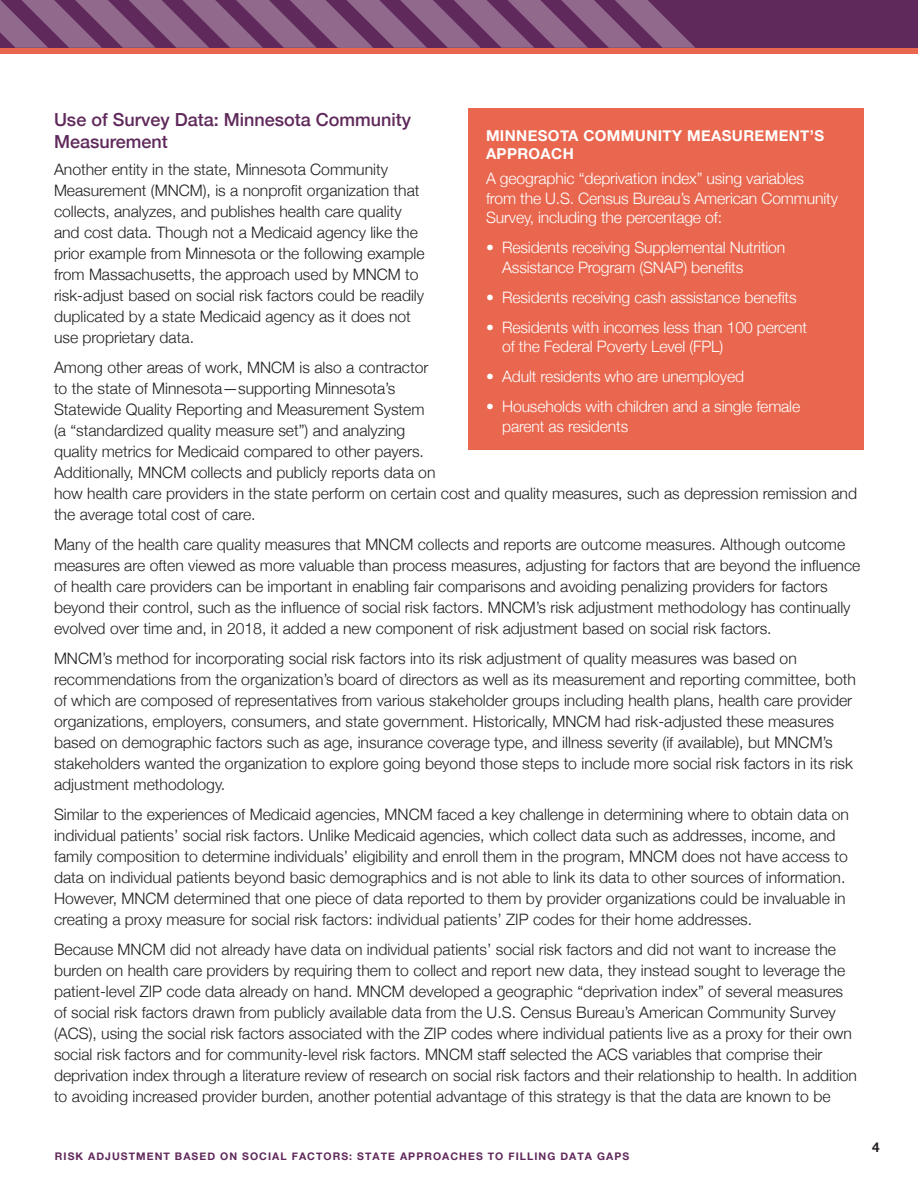
<style>
.page{position:relative;width:918px;height:1188px;background:#fff}
.page>*{position:absolute;margin:0;border:0;box-sizing:border-box;transform-origin:0 0}
.t1{font:500 18px/21.6px "Helvetica Neue";color:#60295b}
.body_copy__new{font:300 15.75px/21px "Helvetica Neue";color:#231f20}
.Pink_Box_body{font:300 15.75px/19.5px "Helvetica Neue";letter-spacing:-.01em;color:#fff}
.Pink_Box_H1{font:700 15px/18px "Helvetica Neue";letter-spacing:.025em;color:#fff}
.t2{font:700 13.5px "Helvetica Neue";color:#231f20}
.t3{font:700 10.5px "Helvetica Neue";letter-spacing:.1em;color:#60295b}
</style>
<div class="page">
<div style="left:0;top:0;width:918px;height:49px;background:#60295b"></div>
<div style="left:0;top:48px;width:918px;height:5px;background:#e9674f"></div>
<svg style="left:0;top:0;width:695px;height:48px"></svg>
<div style="left:468px;top:109px;width:396px;height:341px;background:#e9674f"></div>
<h1 class="t1" style="left:54px;top:107px;width:359px">Use of Survey Data: Minnesota Community<br>Measurement</h1>
<p class="body_copy__new" style="left:54px;top:158px;width:372px">Another entity in the state, Minnesota Community Measurement (MNCM), is a nonprofit organization that collects, analyzes, and publishes health care quality and cost data. Though not a Medicaid agency like the prior example from Minnesota or the following example from Massachusetts, the approach used by MNCM to risk-adjust based on social risk factors could be readily duplicated by a state Medicaid agency as it does not use proprietary data.</p>
<p class="body_copy__new" style="left:54px;top:356px;width:805px">Among other areas of work, MNCM is also a contractor<br>to the state of Minnesota—supporting Minnesota’s<br>Statewide Quality Reporting and Measurement System<br>(a “standardized quality measure set”) and analyzing<br>quality metrics for Medicaid compared to other payers.<br>Additionally, MNCM collects and publicly reports data on<br>how health care providers in the state perform on certain cost and quality measures, such as depression remission and the average total cost of care.</p>
<p class="body_copy__new" style="left:54px;top:533px;width:808px">Many of the health care quality measures that MNCM collects and reports are outcome measures. Although outcome measures are often viewed as more valuable than process measures, adjusting for factors that are beyond the influence of health care providers can be important in enabling fair comparisons and avoiding penalizing providers for factors beyond their control, such as the influence of social risk factors. MNCM’s risk adjustment methodology has continually evolved over time and, in 2018, it added a new component of risk adjustment based on social risk factors.</p>
<p class="body_copy__new" style="left:54px;top:647px;width:804px">MNCM’s method for incorporating social risk factors into its risk adjustment of quality measures was based on recommendations from the organization’s board of directors as well as its measurement and reporting committee, both of which are composed of representatives from various stakeholder groups including health plans, health care provider organizations, employers, consumers, and state government. Historically, MNCM had risk-adjusted these measures based on demographic factors such as age, insurance coverage type, and illness severity (if available), but MNCM’s stakeholders wanted the organization to explore going beyond those steps to include more social risk factors in its risk adjustment methodology.</p>
<p class="body_copy__new" style="left:54px;top:803px;width:797px">Similar to the experiences of Medicaid agencies, MNCM faced a key challenge in determining where to obtain data on individual patients’ social risk factors. Unlike Medicaid agencies, which collect data such as addresses, income, and family composition to determine individuals’ eligibility and enroll them in the program, MNCM does not have access to data on individual patients beyond basic demographics and is not able to link its data to other sources of information.<br>However, MNCM determined that one piece of data reported to them by provider organizations could be invaluable in creating a proxy measure for social risk factors: individual patients’ ZIP codes for their home addresses.</p>
<p class="body_copy__new" style="left:54px;top:938px;width:804px">Because MNCM did not already have data on individual patients’ social risk factors and did not want to increase the burden on health care providers by requiring them to collect and report new data, they instead sought to leverage the patient-level ZIP code data already on hand. MNCM developed a geographic “deprivation index” of several measures of social risk factors drawn from publicly available data from the U.S. Census Bureau’s American Community Survey (ACS), using the social risk factors associated with the ZIP codes where individual patients live as a proxy for their own social risk factors and for community-level risk factors. MNCM staff selected the ACS variables that comprise their deprivation index through a literature review of research on social risk factors and their relationship to health. In addition to avoiding increased provider burden, another potential advantage of this strategy is that the data are known to be</p>
<p class="Pink_Box_H1" style="left:486px;top:127px;width:340px">MINNESOTA COMMUNITY MEASUREMENT’S<br>APPROACH</p>
<p class="Pink_Box_body" style="left:486px;top:168px;width:354px">A geographic “deprivation index” using variables from the U.S. Census Bureau’s American Community<br>Survey, including the percentage of:</p>
<p class="Pink_Box_body" style="left:502px;top:237px;width:285px;text-indent:-16px">• Residents receiving Supplemental Nutrition<br>Assistance Program (SNAP) benefits</p>
<p class="Pink_Box_body" style="left:486px;top:286px;width:312px">• Residents receiving cash assistance benefits</p>
<p class="Pink_Box_body" style="left:502px;top:316px;width:307px;text-indent:-16px">• Residents with incomes less than 100 percent of the Federal Poverty Level (FPL)</p>
<p class="Pink_Box_body" style="left:486px;top:366px;width:260px">• Adult residents who are unemployed</p>
<p class="Pink_Box_body" style="left:502px;top:396px;width:300px;text-indent:-16px">• Households with children and a single female parent as residents</p>
<p class="t3" style="left:55px;top:1148px;width:576px">RISK ADJUSTMENT BASED ON SOCIAL FACTORS: STATE APPROACHES TO FILLING DATA GAPS</p>
<p class="t2" style="left:872px;top:1137px;width:9px">4</p>
</div>
